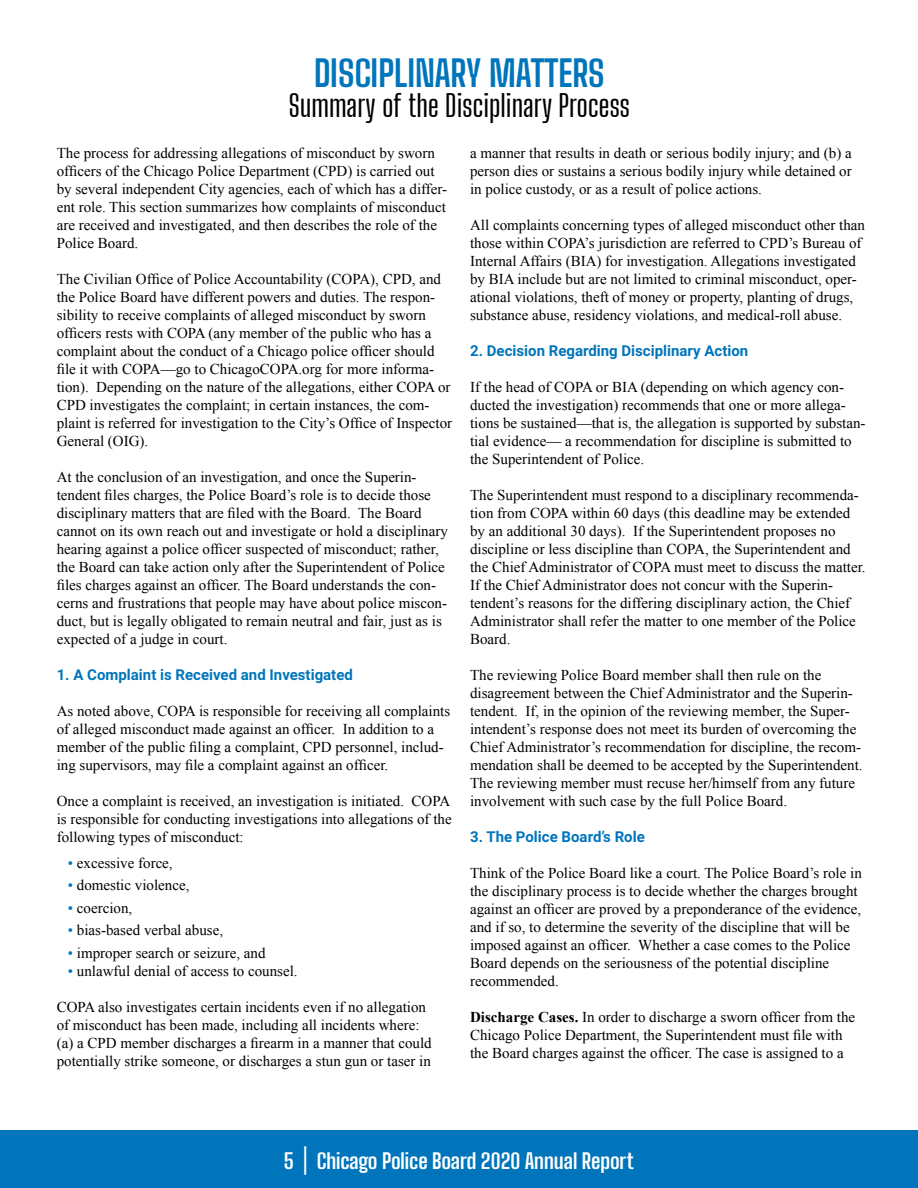
<style>
.page{position:relative;width:918px;height:1188px;background:#fff}
.page>*{position:absolute;margin:0;border:0;box-sizing:border-box;transform-origin:0 0}
.t1{font:700 36px "Big Shoulders Text";letter-spacing:-.015em;color:#0075bb}
.t2{font:500 30px "Big Shoulders Display";letter-spacing:-.005em;color:#000}
.t3{font:700 21px "Big Shoulders Text";color:#fff}
.t4{font:15px/18px "Times New Roman";color:#000}
.t5{font:700 15px "Roboto";color:#0075bb}
.s1{color:#0075bb}
.s2{font-weight:700}
.s3{font-weight:300;font-size:28.5px}
</style>
<div class="page">
<div style="left:0;top:1130px;width:918px;height:58px;background:#0075bb"></div>
<h1 class="t1" style="left:314px;top:48px;width:293px">DISCIPLINARY MATTERS</h1>
<h2 class="t2" style="left:288px;top:86px;width:343px">Summary of the Disciplinary Process</h2>
<p class="t4" style="left:57px;top:144px;width:392px">The process for addressing allegations of misconduct by sworn officers of the Chicago Police Department (CPD) is carried out by several independent City agencies, each of which has a differ&shy;ent role. This section summarizes how complaints of misconduct are received and investigated, and then describes the role of the Police Board.</p>
<p class="t4" style="left:57px;top:270px;width:397px">The Civilian Office of Police Accountability (COPA), CPD, and the Police Board have different powers and duties. The respon&shy;sibility to receive complaints of alleged misconduct by sworn officers rests with COPA (any member of the public who has a complaint about the conduct of a Chicago police officer should file it with COPA—go to ChicagoCOPA.org for more informa&shy;tion). Depending on the nature of the allegations, either COPA or CPD investigates the complaint; in certain instances, the com&shy;plaint is referred for investigation to the City’s Office of Inspector General (OIG).</p>
<p class="t4" style="left:57px;top:468px;width:393px">At the conclusion of an investigation, and once the Superin&shy;tendent files charges, the Police Board’s role is to decide those disciplinary matters that are filed with the Board. The Board cannot on its own reach out and investigate or hold a disciplinary hearing against a police officer suspected of misconduct; rather, the Board can take action only after the Superintendent of Police files charges against an officer. The Board understands the con&shy;cerns and frustrations that people may have about police miscon&shy;duct, but is legally obligated to remain neutral and fair, just as is expected of a judge in court.</p>
<p class="t5" style="left:57px;top:664px;width:298px">1. A Complaint is Received and Investigated</p>
<p class="t4" style="left:57px;top:702px;width:395px">As noted above, COPA is responsible for receiving all complaints of alleged misconduct made against an officer. In addition to a member of the public filing a complaint, CPD personnel, includ&shy;ing supervisors, may file a complaint against an officer.</p>
<p class="t4" style="left:57px;top:792px;width:396px;text-align:justify">Once a complaint is received, an investigation is initiated. COPA is responsible for conducting investigations into allegations of the following types of misconduct:</p>
<p class="t4" style="left:68px;top:853px;width:106px"><span class="s1">•</span> excessive force,</p>
<p class="t4" style="left:68px;top:876px;width:123px"><span class="s1">•</span> domestic violence,</p>
<p class="t4" style="left:68px;top:898px;width:66px"><span class="s1">•</span> coercion,</p>
<p class="t4" style="left:68px;top:921px;width:157px"><span class="s1">•</span> bias-based verbal abuse,</p>
<p class="t4" style="left:68px;top:943px;width:199px"><span class="s1">•</span> improper search or seizure, and</p>
<p class="t4" style="left:68px;top:961px;width:231px"><span class="s1">•</span> unlawful denial of access to counsel.</p>
<p class="t4" style="left:57px;top:997px;width:377px">COPA also investigates certain incidents even if no allegation of misconduct has been made, including all incidents where: (a) a CPD member discharges a firearm in a manner that could potentially strike someone, or discharges a stun gun or taser in</p>
<p class="t4" style="left:470px;top:144px;width:383px;text-align:justify">a manner that results in death or serious bodily injury; and (b) a person dies or sustains a serious bodily injury while detained or in police custody, or as a result of police actions.</p>
<p class="t4" style="left:470px;top:216px;width:396px">All complaints concerning types of alleged misconduct other than those within COPA’s jurisdiction are referred to CPD’s Bureau of Internal Affairs (BIA) for investigation. Allegations investigated by BIA include but are not limited to criminal misconduct, oper&shy;ational violations, theft of money or property, planting of drugs, substance abuse, residency violations, and medical-roll abuse.</p>
<p class="t5" style="left:470px;top:340px;width:280px">2. Decision Regarding Disciplinary Action</p>
<p class="t4" style="left:470px;top:378px;width:397px">If the head of COPA or BIA (depending on which agency con&shy;ducted the investigation) recommends that one or more allega&shy;tions be sustained—that is, the allegation is supported by substan&shy;tial evidence— a recommendation for discipline is submitted to the Superintendent of Police.</p>
<p class="t4" style="left:470px;top:486px;width:397px">The Superintendent must respond to a disciplinary recommenda&shy;tion from COPA within 60 days (this deadline may be extended by an additional 30 days). If the Superintendent proposes no discipline or less discipline than COPA, the Superintendent and the Chief Administrator of COPA must meet to discuss the matter.<br>If the Chief Administrator does not concur with the Superin&shy;tendent’s reasons for the differing disciplinary action, the Chief Administrator shall refer the matter to one member of the Police Board.</p>
<p class="t4" style="left:470px;top:666px;width:394px">The reviewing Police Board member shall then rule on the disagreement between the Chief Administrator and the Superin&shy;tendent. If, in the opinion of the reviewing member, the Super&shy;intendent’s response does not meet its burden of overcoming the Chief Administrator’s recommendation for discipline, the recom&shy;mendation shall be deemed to be accepted by the Superintendent.<br>The reviewing member must recuse her/himself from any future involvement with such case by the full Police Board.</p>
<p class="t5" style="left:470px;top:826px;width:176px">3. The Police Board’s Role</p>
<p class="t4" style="left:470px;top:864px;width:393px">Think of the Police Board like a court. The Police Board’s role in the disciplinary process is to decide whether the charges brought against an officer are proved by a preponderance of the evidence, and if so, to determine the severity of the discipline that will be imposed against an officer. Whether a case comes to the Police Board depends on the seriousness of the potential discipline recommended.</p>
<p class="t4" style="left:470px;top:1008px;width:387px"><span class="s2">Discharge Cases.</span> In order to discharge a sworn officer from the<br>Chicago Police Department, the Superintendent must file with the Board charges against the officer. The case is assigned to a</p>
<h3 class="t3" style="left:284px;top:1146px;width:352px">5 <span class="s3">|</span> Chicago Police Board 2020 Annual Report</h3>
</div>
